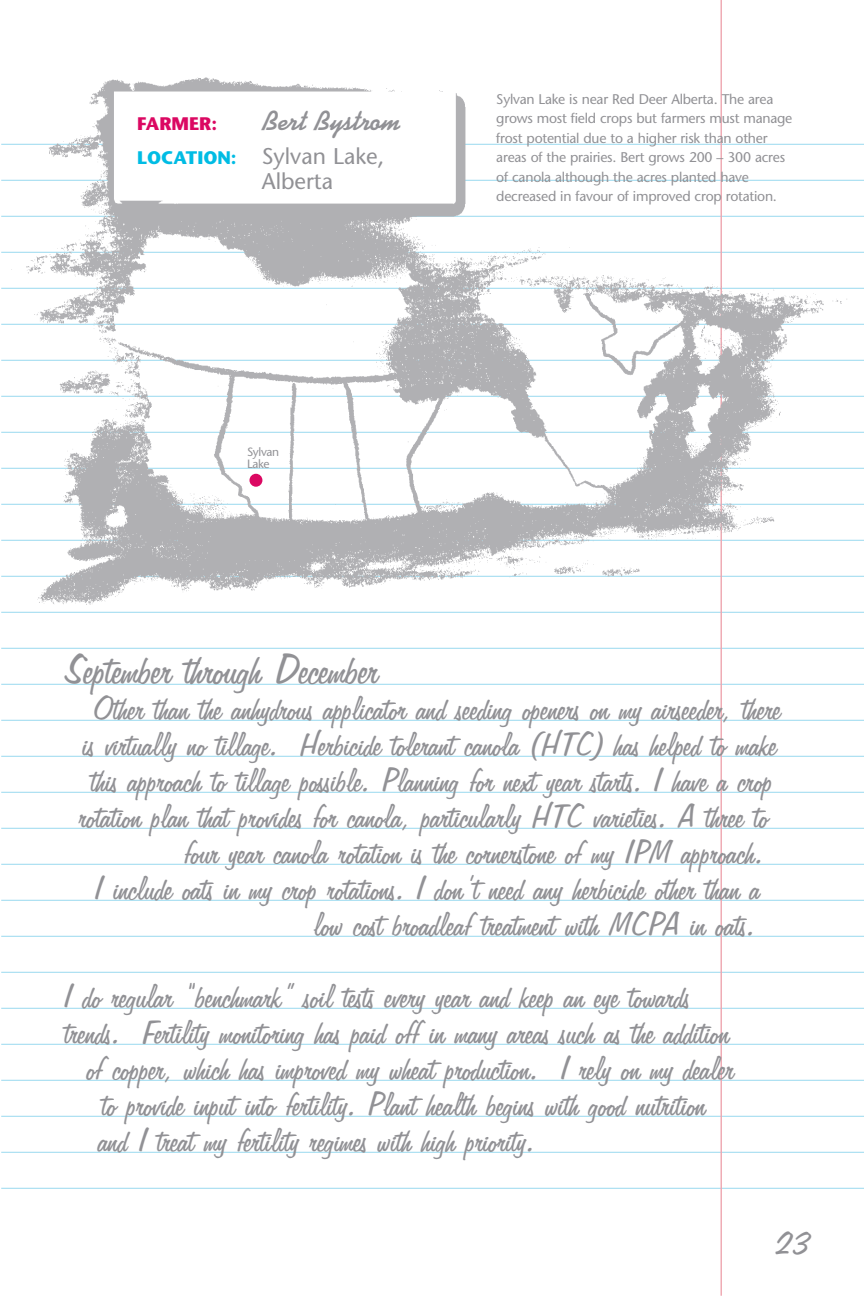
<style>
.page{position:relative;width:864px;height:1296px;background:#fff}
.page>*{position:absolute;margin:0;border:0;box-sizing:border-box;transform-origin:0 0}
.t1{font:48px "Freehand 575 BT Regular B";color:#919195}
.t2{font:38px "Freehand 575 BT Regular B";color:#919195}
.t3{font:36px "Freehand 575 BT Regular B";color:#919195}
.t4{font:700 28px "Kaufmann";color:#919195}
.t5{font:22.8px/25px "Stone Sans";color:#919195}
.t6{font:700 18.2px "Stone Sans";color:#db0862}
.t7{font:14px/19.4px "Stone Sans";letter-spacing:-.015em;color:#919195}
.t8{font:12px/12px "Stone Sans";letter-spacing:-.03em;color:#919195}
.s1{font-weight:700;font-size:18.2px;color:#00bce4}
</style>
<div class="page">
<hr style="left:1px;top:648px;width:863px;height:1px;background:#abe0f2">
<hr style="left:1px;top:684px;width:863px;height:1px;background:#abe0f2">
<hr style="left:1px;top:720px;width:863px;height:1px;background:#abe0f2">
<hr style="left:1px;top:756px;width:863px;height:1px;background:#abe0f2">
<hr style="left:1px;top:792px;width:863px;height:1px;background:#abe0f2">
<hr style="left:1px;top:828px;width:863px;height:1px;background:#abe0f2">
<hr style="left:1px;top:864px;width:863px;height:1px;background:#abe0f2">
<hr style="left:1px;top:900px;width:863px;height:1px;background:#abe0f2">
<hr style="left:1px;top:936px;width:863px;height:1px;background:#abe0f2">
<hr style="left:1px;top:972px;width:863px;height:1px;background:#abe0f2">
<hr style="left:1px;top:1008px;width:863px;height:1px;background:#abe0f2">
<hr style="left:1px;top:1044px;width:863px;height:1px;background:#abe0f2">
<hr style="left:1px;top:1080px;width:863px;height:1px;background:#abe0f2">
<hr style="left:1px;top:1116px;width:863px;height:1px;background:#abe0f2">
<hr style="left:1px;top:1152px;width:863px;height:1px;background:#abe0f2">
<hr style="left:1px;top:1188px;width:863px;height:1px;background:#abe0f2">
<hr style="left:721px;top:0;width:1px;height:1296px;background:#eea6b0">
<img style="left:1px;top:54px;width:863px;height:568px">
<div style="left:249px;top:474px;width:13px;height:13px;background:#db0862;border-radius:50%"></div>
<p class="t6" style="left:137px;top:117px;width:82px">FARMER:</p>
<p class="t4" style="left:262px;top:110px;width:140px">Bert Bystrom</p>
<p class="t5" style="left:262px;top:146px;width:124px;text-indent:-125px"><span class="s1">LOCATION:</span> Sylvan Lake,<br>Alberta</p>
<p class="t7" style="left:496px;top:91px;width:298px">Sylvan Lake is near Red Deer Alberta. The area grows most field crops but farmers must manage frost potential due to a higher risk than other areas of the prairies. Bert grows 200 – 300 acres of canola although the acres planted have decreased in favour of improved crop rotation.</p>
<p class="t8" style="left:247px;top:447px;width:34px">Sylvan<br>Lake</p>
<p class="t1" style="left:66px;top:639px;width:315px">September through December</p>
<p class="t2" style="left:94px;top:684px;width:689px">Other than the anhydrous applicator and seeding openers on my airseeder, there</p>
<p class="t2" style="left:84px;top:720px;width:695px">is virtually no tillage. Herbicide tolerant canola (HTC) has helped to make</p>
<p class="t2" style="left:92px;top:756px;width:683px">this approach to tillage possible. Planning for next year starts. I have a crop</p>
<p class="t2" style="left:80px;top:792px;width:691px">rotation plan that provides for canola, particularly HTC varieties. A three to</p>
<p class="t2" style="left:185px;top:828px;width:581px">four year canola rotation is the cornerstone of my IPM approach.</p>
<p class="t2" style="left:95px;top:864px;width:667px">I include oats in my crop rotations. I don’t need any herbicide other than a</p>
<p class="t2" style="left:315px;top:900px;width:444px">low cost broadleaf treatment with MCPA in oats.</p>
<p class="t2" style="left:65px;top:972px;width:628px">I do regular “benchmark” soil tests every year and keep an eye towards</p>
<p class="t2" style="left:66px;top:1008px;width:666px">trends. Fertility monitoring has paid off in many areas such as the addition</p>
<p class="t2" style="left:88px;top:1044px;width:649px">of copper, which has improved my wheat production. I rely on my dealer</p>
<p class="t2" style="left:103px;top:1080px;width:605px">to provide input into fertility. Plant health begins with good nutrition</p>
<p class="t2" style="left:99px;top:1116px;width:439px">and I treat my fertility regimes with high priority.</p>
<p class="t3" style="left:775px;top:1221px;width:37px">23</p>
</div>
